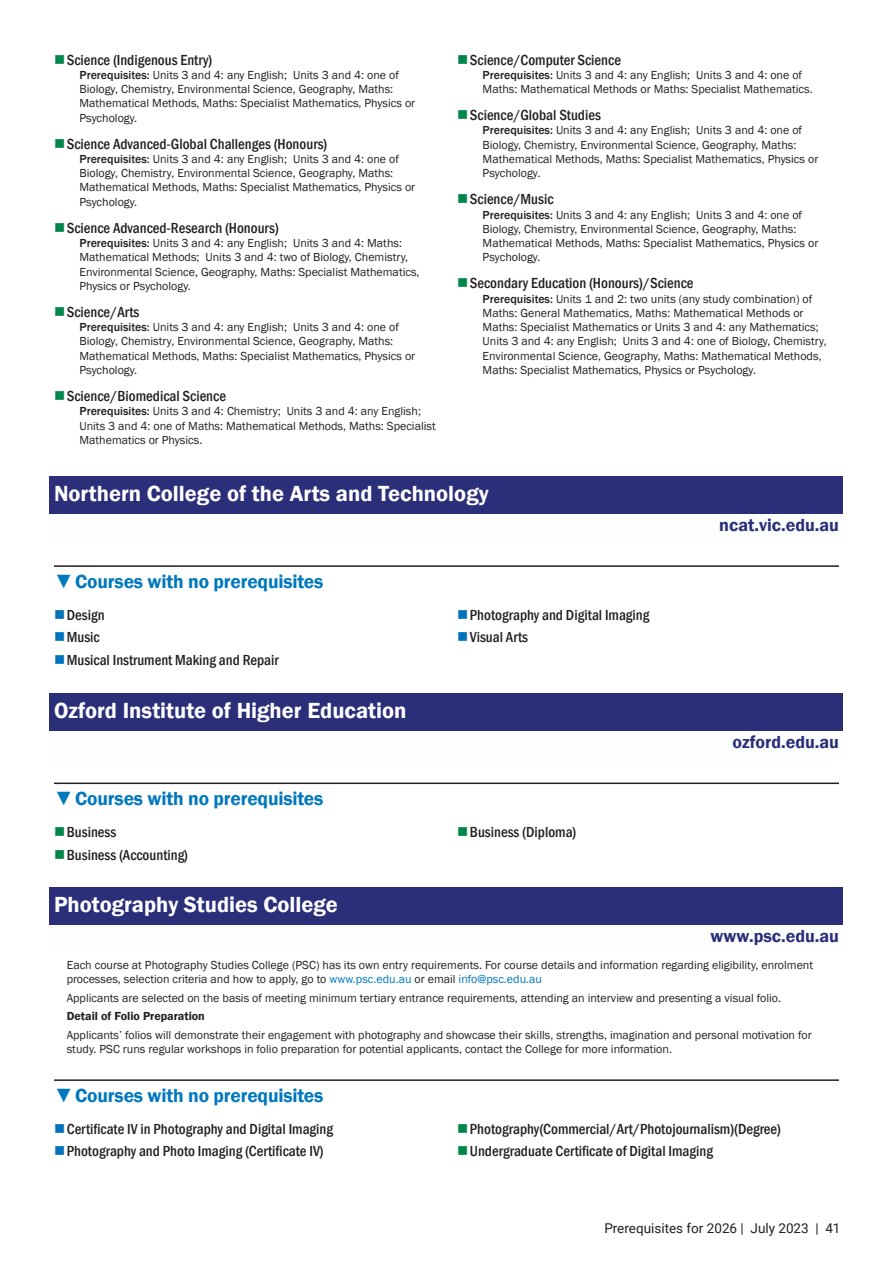
<style>
.page{position:relative;width:893px;height:1263px;background:#fff}
.page>*{position:absolute;margin:0;border:0;box-sizing:border-box;transform-origin:0 0}
.Institutions_Header{font:600 22.5px "Franklin Gothic";color:#fff}
.t1{font:600 19.5px "Franklin Gothic";letter-spacing:-.01em;color:#0178bd}
.Institutions_Website{font:600 18px "Franklin Gothic";color:#2b2f79}
.t2{font:500 condensed 15px "Franklin Gothic";color:#231f20}
.t3{font:13.5px "Roboto";color:#231f20}
.Course_Text_Grouped{font:12px/14.2px "Franklin Gothic";color:#231f20}
.Institutions_Description{font:12px/14.2px "Franklin Gothic";color:#231f20}
.Institutions_Description-2{font:600 12px "Franklin Gothic";color:#231f20}
.s1{font-weight:500}
.s2{font-stretch:condensed}
.s3{color:#0178bd}
</style>
<div class="page">
<div style="left:50px;top:476px;width:793px;height:37px;background:#2b2f79"></div>
<hr style="left:54px;top:565px;width:785px;height:2px;background:#231f20">
<div style="left:50px;top:693px;width:793px;height:37px;background:#2b2f79"></div>
<hr style="left:54px;top:782px;width:785px;height:2px;background:#231f20">
<div style="left:50px;top:888px;width:793px;height:37px;background:#2b2f79"></div>
<hr style="left:54px;top:1079px;width:785px;height:2px;background:#231f20">
<p class="t2" style="left:67px;top:50px;width:147px">Science (Indigenous Entry)</p>
<p class="Course_Text_Grouped" style="left:80px;top:68px;width:337px"><span class="s1">Prerequisites:</span> Units 3 and 4: any English; Units 3 and 4: one of Biology, Chemistry, Environmental Science, Geography, Maths:<br>Mathematical Methods, Maths: Specialist Mathematics, Physics or Psychology.</p>
<p class="t2" style="left:67px;top:134px;width:262px">Science Advanced-Global Challenges (Honours)</p>
<p class="Course_Text_Grouped" style="left:80px;top:152px;width:337px"><span class="s1">Prerequisites:</span> Units 3 and 4: any English; Units 3 and 4: one of Biology, Chemistry, Environmental Science, Geography, Maths:<br>Mathematical Methods, Maths: Specialist Mathematics, Physics or Psychology.</p>
<p class="t2" style="left:67px;top:218px;width:214px">Science Advanced-Research (Honours)</p>
<p class="Course_Text_Grouped" style="left:80px;top:236px;width:342px"><span class="s1">Prerequisites:</span> Units 3 and 4: any English; Units 3 and 4: Maths:<br>Mathematical Methods; Units 3 and 4: two of Biology, Chemistry, Environmental Science, Geography, Maths: Specialist Mathematics, Physics or Psychology.</p>
<p class="t2" style="left:67px;top:302px;width:74px">Science/Arts</p>
<p class="Course_Text_Grouped" style="left:80px;top:320px;width:337px"><span class="s1">Prerequisites:</span> Units 3 and 4: any English; Units 3 and 4: one of Biology, Chemistry, Environmental Science, Geography, Maths:<br>Mathematical Methods, Maths: Specialist Mathematics, Physics or Psychology.</p>
<p class="t2" style="left:67px;top:386px;width:161px">Science/Biomedical Science</p>
<p class="Course_Text_Grouped" style="left:80px;top:404px;width:358px"><span class="s1">Prerequisites:</span> Units 3 and 4: Chemistry; Units 3 and 4: any English;<br>Units 3 and 4: one of Maths: Mathematical Methods, Maths: Specialist<br>Mathematics or Physics.</p>
<p class="t2" style="left:470px;top:50px;width:153px">Science/Computer Science</p>
<p class="Course_Text_Grouped" style="left:483px;top:68px;width:332px"><span class="s1">Prerequisites:</span> Units 3 and 4: any English; Units 3 and 4: one of<br>Maths: Mathematical Methods or Maths: Specialist Mathematics.</p>
<p class="t2" style="left:470px;top:105px;width:133px">Science/Global Studies</p>
<p class="Course_Text_Grouped" style="left:483px;top:124px;width:337px"><span class="s1">Prerequisites:</span> Units 3 and 4: any English; Units 3 and 4: one of Biology, Chemistry, Environmental Science, Geography, Maths:<br>Mathematical Methods, Maths: Specialist Mathematics, Physics or Psychology.</p>
<p class="t2" style="left:470px;top:189px;width:85px">Science/Music</p>
<p class="Course_Text_Grouped" style="left:483px;top:208px;width:337px"><span class="s1">Prerequisites:</span> Units 3 and 4: any English; Units 3 and 4: one of Biology, Chemistry, Environmental Science, Geography, Maths:<br>Mathematical Methods, Maths: Specialist Mathematics, Physics or Psychology.</p>
<p class="t2" style="left:470px;top:274px;width:225px">Secondary Education (Honours)/Science</p>
<p class="Course_Text_Grouped" style="left:483px;top:292px;width:345px"><span class="s1">Prerequisites:</span> Units 1 and 2: two units (any study combination) of Maths: General Mathematics, Maths: Mathematical Methods or Maths: Specialist Mathematics or Units 3 and 4: any Mathematics; Units 3 and 4: any English; Units 3 and 4: one of Biology, Chemistry, Environmental Science, Geography, Maths: Mathematical Methods, Maths: Specialist Mathematics, Physics or Psychology.</p>
<p class="Institutions_Header" style="left:54px;top:479px;width:436px">Northern College of the Arts and Technology</p>
<p class="t1" style="left:54px;top:570px;width:271px"><span class="s2">▼</span>Courses with no prerequisites</p>
<p class="t2" style="left:67px;top:605px;width:39px">Design</p>
<p class="t2" style="left:67px;top:627px;width:34px">Music</p>
<p class="t2" style="left:67px;top:650px;width:213px">Musical Instrument Making and Repair</p>
<p class="Institutions_Header" style="left:54px;top:696px;width:354px">Ozford Institute of Higher Education</p>
<p class="t1" style="left:54px;top:787px;width:271px"><span class="s2">▼</span>Courses with no prerequisites</p>
<p class="t2" style="left:67px;top:822px;width:51px">Business</p>
<p class="t2" style="left:67px;top:845px;width:123px">Business (Accounting)</p>
<p class="Institutions_Header" style="left:54px;top:891px;width:285px">Photography Studies College</p>
<p class="t2" style="left:470px;top:605px;width:181px">Photography and Digital Imaging</p>
<p class="t2" style="left:470px;top:627px;width:60px">Visual Arts</p>
<p class="t2" style="left:470px;top:822px;width:108px">Business (Diploma)</p>
<p class="Institutions_Website" style="left:719px;top:514px;width:121px">ncat.vic.edu.au</p>
<p class="Institutions_Website" style="left:733px;top:731px;width:108px">ozford.edu.au</p>
<p class="Institutions_Website" style="left:710px;top:925px;width:130px">www.psc.edu.au</p>
<p class="Institutions_Description" style="left:67px;top:958px;width:748px">Each course at Photography Studies College (PSC) has its own entry requirements. For course details and information regarding eligibility, enrolment processes, selection criteria and how to apply, go to <span class="s3">www.psc.edu.au</span> or email <span class="s3">info@psc.edu.au</span></p>
<p class="Institutions_Description" style="left:67px;top:991px;width:716px">Applicants are selected on the basis of meeting minimum tertiary entrance requirements, attending an interview and presenting a visual folio.</p>
<p class="Institutions_Description-2" style="left:67px;top:1009px;width:140px">Detail of Folio Preparation</p>
<p class="Institutions_Description" style="left:67px;top:1028px;width:746px">Applicants’ folios will demonstrate their engagement with photography and showcase their skills, strengths, imagination and personal motivation for study. PSC runs regular workshops in folio preparation for potential applicants, contact the College for more information.</p>
<p class="t1" style="left:54px;top:1083px;width:271px"><span class="s2">▼</span>Courses with no prerequisites</p>
<p class="t2" style="left:67px;top:1119px;width:268px">Certificate IV in Photography and Digital Imaging</p>
<p class="t2" style="left:67px;top:1141px;width:258px">Photography and Photo Imaging (Certificate IV)</p>
<p class="t2" style="left:470px;top:1119px;width:313px">Photography(Commercial/Art/Photojournalism)(Degree)</p>
<p class="t2" style="left:470px;top:1141px;width:245px">Undergraduate Certificate of Digital Imaging</p>
<p class="t3" style="left:604px;top:1219px;width:238px">Prerequisites for 2026 | July 2023 | 41</p>
</div>
